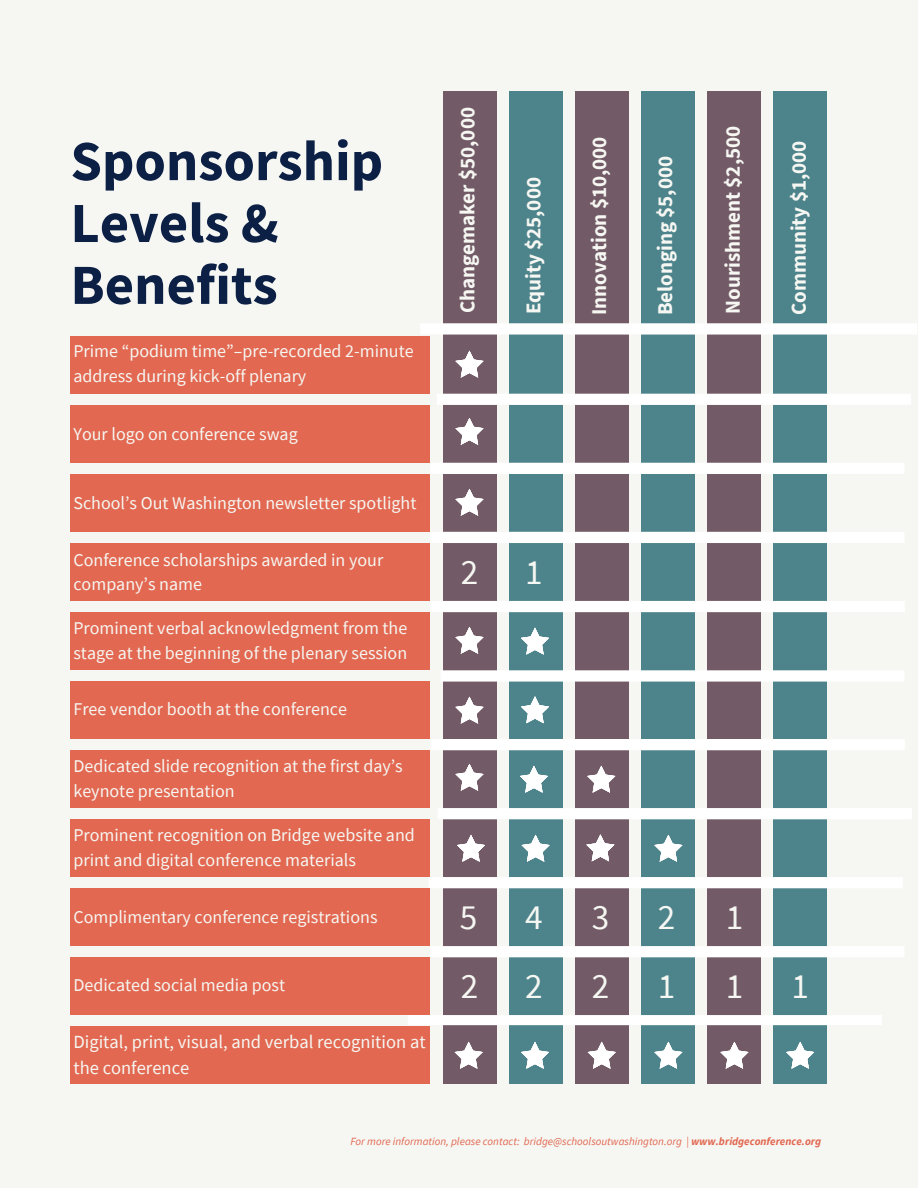
<style>
.page{position:relative;width:918px;height:1188px;background:#f6f7f3}
.page>*{position:absolute;margin:0;border:0;box-sizing:border-box;transform-origin:0 0}
.t1{font:700 56.7px/61.8px "Source Sans Pro";color:#0c1f45}
.t2{font:35.25px "Source Sans Pro";color:#f6f7f3}
.t3{font:700 21px "Source Sans Pro";color:#f6f7f3}
.t4{font:18.6px/25.5px "Source Sans Pro";color:#f6f7f3}
.t5{font:18px/24.8px "Source Sans Pro";color:#f6f7f3}
.t6{font:italic 11.1px "Source Sans Pro";color:#e26851}
.s1{font-weight:700}
</style>
<div class="page">
<div style="left:443px;top:92px;width:53px;height:992px;background:#725b66"></div>
<div style="left:509px;top:92px;width:54px;height:992px;background:#4d848b"></div>
<div style="left:575px;top:92px;width:54px;height:992px;background:#725b66"></div>
<div style="left:641px;top:92px;width:54px;height:992px;background:#4d848b"></div>
<div style="left:707px;top:92px;width:54px;height:992px;background:#725b66"></div>
<div style="left:773px;top:92px;width:54px;height:992px;background:#4d848b"></div>
<div style="left:430px;top:463px;width:474px;height:11px;background:#fff"></div>
<div style="left:430px;top:532px;width:474px;height:11px;background:#fff"></div>
<div style="left:430px;top:601px;width:475px;height:11px;background:#fff"></div>
<div style="left:441px;top:670px;width:463px;height:12px;background:#fff"></div>
<div style="left:430px;top:739px;width:475px;height:11px;background:#fff"></div>
<div style="left:438px;top:808px;width:474px;height:11px;background:#fff"></div>
<div style="left:429px;top:877px;width:474px;height:11px;background:#fff"></div>
<div style="left:430px;top:946px;width:474px;height:11px;background:#fff"></div>
<div style="left:70px;top:1026px;width:360px;height:58px;background:#e26851"></div>
<div style="left:408px;top:1015px;width:474px;height:10px;background:#fff"></div>
<div style="left:70px;top:336px;width:360px;height:58px;background:#e26851"></div>
<div style="left:70px;top:405px;width:360px;height:58px;background:#e26851"></div>
<div style="left:70px;top:474px;width:360px;height:58px;background:#e26851"></div>
<div style="left:70px;top:543px;width:360px;height:58px;background:#e26851"></div>
<div style="left:70px;top:612px;width:360px;height:58px;background:#e26851"></div>
<div style="left:70px;top:681px;width:360px;height:58px;background:#e26851"></div>
<div style="left:70px;top:750px;width:360px;height:58px;background:#e26851"></div>
<div style="left:70px;top:819px;width:360px;height:58px;background:#e26851"></div>
<div style="left:70px;top:888px;width:360px;height:58px;background:#e26851"></div>
<div style="left:437px;top:394px;width:474px;height:11px;background:#fff"></div>
<div style="left:420px;top:323px;width:497px;height:12px;background:#fff"></div>
<div style="left:70px;top:957px;width:360px;height:58px;background:#e26851"></div>
<svg style="left:455px;top:351px;width:29px;height:27px"></svg>
<svg style="left:455px;top:418px;width:29px;height:27px"></svg>
<svg style="left:455px;top:489px;width:29px;height:27px"></svg>
<svg style="left:455px;top:627px;width:29px;height:27px"></svg>
<svg style="left:521px;top:628px;width:28px;height:27px"></svg>
<svg style="left:455px;top:697px;width:29px;height:27px"></svg>
<svg style="left:521px;top:696px;width:28px;height:27px"></svg>
<svg style="left:455px;top:764px;width:29px;height:27px"></svg>
<svg style="left:520px;top:766px;width:28px;height:27px"></svg>
<svg style="left:587px;top:766px;width:28px;height:27px"></svg>
<svg style="left:457px;top:835px;width:28px;height:27px"></svg>
<svg style="left:522px;top:835px;width:28px;height:27px"></svg>
<svg style="left:586px;top:834px;width:28px;height:27px"></svg>
<svg style="left:654px;top:835px;width:28px;height:27px"></svg>
<svg style="left:455px;top:1042px;width:28px;height:27px"></svg>
<svg style="left:521px;top:1042px;width:28px;height:27px"></svg>
<svg style="left:588px;top:1042px;width:28px;height:27px"></svg>
<svg style="left:654px;top:1042px;width:28px;height:27px"></svg>
<svg style="left:720px;top:1042px;width:28px;height:27px"></svg>
<svg style="left:786px;top:1042px;width:28px;height:27px"></svg>
<h2 class="t1" style="left:70px;top:129px;width:314px">Sponsorship<br>Levels &amp;<br>Benefits</h2>
<p class="t5" style="left:73px;top:339px;width:342px">Prime “podium time”–pre-recorded 2-minute address during kick-off plenary</p>
<h2 class="t5" style="left:73px;top:421px;width:226px">Your logo on conference swag</h2>
<p class="t5" style="left:73px;top:490px;width:344px">School’s Out Washington newsletter spotlight</p>
<p class="t5" style="left:73px;top:547px;width:311px">Conference scholarships awarded in your company’s name</p>
<p class="t5" style="left:73px;top:615px;width:335px">Prominent verbal acknowledgment from the stage at the beginning of the plenary session</p>
<p class="t5" style="left:73px;top:697px;width:275px">Free vendor booth at the conference</p>
<p class="t5" style="left:73px;top:754px;width:331px">Dedicated slide recognition at the first day’s keynote presentation</p>
<p class="t5" style="left:73px;top:822px;width:343px">Prominent recognition on Bridge website and print and digital conference materials</p>
<p class="t5" style="left:73px;top:904px;width:306px">Complimentary conference registrations</p>
<p class="t5" style="left:73px;top:973px;width:213px">Dedicated social media post</p>
<p class="t4" style="left:73px;top:1029px;width:354px">Digital, print, visual, and verbal recognition at the conference</p>
<p class="t3" style="left:454px;top:313px;width:208px;rotate:-90deg">Changemaker $50,000</p>
<p class="t3" style="left:520px;top:314px;width:139px;rotate:-90deg">Equity $25,000</p>
<p class="t3" style="left:585px;top:315px;width:180px;rotate:-90deg">Innovation $10,000</p>
<p class="t3" style="left:652px;top:315px;width:161px;rotate:-90deg">Belonging $5,000</p>
<p class="t3" style="left:719px;top:314px;width:189px;rotate:-90deg">Nourishment $2,500</p>
<p class="t3" style="left:785px;top:315px;width:176px;rotate:-90deg">Community $1,000</p>
<p class="t2" style="left:461px;top:549px;width:19px">2</p>
<p class="t2" style="left:525px;top:549px;width:19px">1</p>
<p class="t2" style="left:460px;top:894px;width:19px">5</p>
<h2 class="t2" style="left:525px;top:894px;width:19px">4</h2>
<p class="t2" style="left:592px;top:894px;width:19px">3</p>
<p class="t2" style="left:658px;top:894px;width:19px">2</p>
<p class="t2" style="left:726px;top:894px;width:19px">1</p>
<p class="t2" style="left:461px;top:963px;width:19px">2</p>
<h2 class="t2" style="left:525px;top:963px;width:19px">2</h2>
<p class="t2" style="left:592px;top:963px;width:19px">2</p>
<p class="t2" style="left:658px;top:963px;width:19px">1</p>
<p class="t2" style="left:726px;top:964px;width:19px">1</p>
<p class="t2" style="left:791px;top:963px;width:19px">1</p>
<p class="t6" style="left:350px;top:1135px;width:472px">For more information, please contact: bridge@schoolsoutwashington.org | <span class="s1">www.bridgeconference.org</span></p>
</div>
